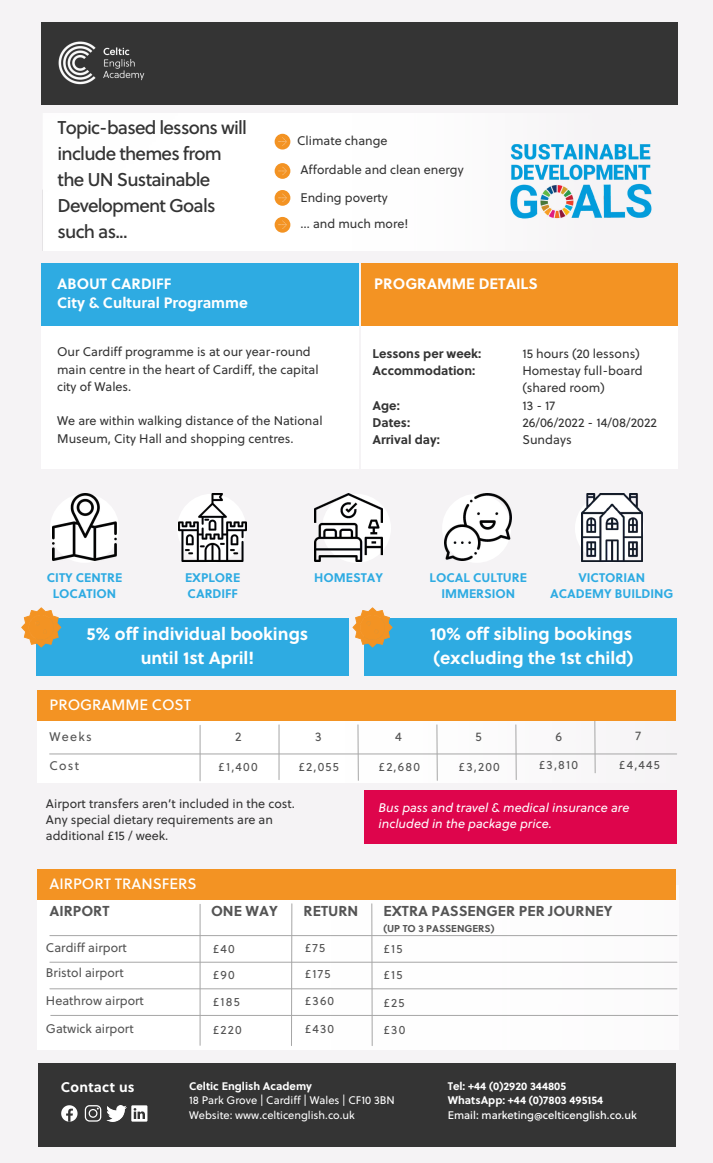
<style>
.page{position:relative;width:713px;height:1163px;background:#fff}
.page>*{position:absolute;margin:0;border:0;box-sizing:border-box;transform-origin:0 0}
.t1{font:18.5px/25.9px "Soleil Bk";letter-spacing:-.04em;color:#343434}
.t2{font:700 17.5px/24.4px "Soleil";color:#fff;text-align:center}
.t3{font:700 15.1px "Soleil";color:#fff}
.t4{font:700 15px/19.5px "Soleil";color:#fff}
.t5{font:15px "Soleil Bk";color:#fff}
.t6{font:700 14.35px "Soleil";color:#545454}
.t7{font:700 14px "Soleil";letter-spacing:.02em;color:#fff}
.t8{font:12.6px/17.4px "Soleil";color:#343434}
.t9{font:700 12.6px/17.4px "Soleil";color:#343434}
.t10{font:12.5px/17.2px "Soleil";color:#343434}
.t11{font:700 12.5px/16.1px "Soleil";color:#2eabe2;text-align:center}
.t12{font:12.5px "Soleil";color:#545454}
.t13{font:italic 12.5px/16.1px "Soleil";color:#fff}
.t14{font:12px "Soleil";letter-spacing:.1em;color:#545454}
.t15{font:11px/14.2px "Soleil";color:#fff}
.t16{font:700 11px/14.2px "Soleil";color:#fff}
.t17{font:11px "Soleil Bk";color:#fff}
.t18{font:700 10px "Soleil";color:#545454}
</style>
<div class="page">
<div style="left:0;top:0;width:712px;height:1162px;background:#f5f3f5"></div>
<div style="left:41px;top:22px;width:637px;height:82px;background:#343434"></div>
<img style="left:58px;top:41px;width:87px;height:44px">
<div style="left:38px;top:1063px;width:637px;height:83px;background:#343434"></div>
<svg style="left:61px;top:1105px;width:16px;height:16px"></svg>
<svg style="left:131px;top:1105px;width:16px;height:16px"></svg>
<svg style="left:85px;top:1105px;width:16px;height:16px"></svg>
<div style="left:42px;top:113px;width:368px;height:138px;background:#fff"></div>
<div style="left:274px;top:134px;width:16px;height:15px;background:#f39323;border-radius:50%"></div>
<svg style="left:278px;top:137px;width:9px;height:9px"></svg>
<svg style="left:274px;top:190px;width:16px;height:16px"></svg>
<svg style="left:278px;top:194px;width:9px;height:8px"></svg>
<svg style="left:274px;top:163px;width:16px;height:16px"></svg>
<svg style="left:278px;top:167px;width:9px;height:9px"></svg>
<svg style="left:274px;top:217px;width:16px;height:16px"></svg>
<svg style="left:278px;top:221px;width:9px;height:8px"></svg>
<img style="left:510px;top:144px;width:142px;height:75px">
<svg style="left:50px;top:494px;width:69px;height:69px"></svg>
<img style="left:179px;top:494px;width:67px;height:67px">
<div style="left:322px;top:494px;width:69px;height:69px;background:#fff;border-radius:50%"></div>
<img style="left:315px;top:494px;width:67px;height:67px">
<svg style="left:575px;top:494px;width:69px;height:69px"></svg>
<img style="left:581px;top:494px;width:61px;height:67px">
<div style="left:41px;top:263px;width:318px;height:63px;background:#2eabe2"></div>
<div style="left:41px;top:326px;width:318px;height:143px;background:#fff"></div>
<div style="left:361px;top:263px;width:316px;height:64px;background:#f39323"></div>
<div style="left:361px;top:326px;width:316px;height:143px;background:#fff"></div>
<img style="left:444px;top:494px;width:68px;height:67px">
<img style="left:53px;top:494px;width:63px;height:67px">
<div style="left:37px;top:885px;width:641px;height:164px;background:#fefefe"></div>
<svg style="left:291px;top:903px;width:1px;height:143px"></svg>
<hr style="left:200px;top:904px;width:1px;height:141px;background:#a6a6a6">
<svg style="left:371px;top:903px;width:2px;height:143px"></svg>
<hr style="left:50px;top:935px;width:626px;height:1px;background:#a6a6a6">
<hr style="left:50px;top:988px;width:626px;height:1px;background:#a6a6a6">
<hr style="left:50px;top:961px;width:626px;height:1px;background:#a6a6a6">
<hr style="left:51px;top:1015px;width:626px;height:1px;background:#a6a6a6">
<div style="left:37px;top:869px;width:638px;height:31px;background:#f39323"></div>
<div style="left:37px;top:618px;width:312px;height:57px;background:#2eabe2"></div>
<div style="left:364px;top:618px;width:312px;height:57px;background:#2eabe2"></div>
<img style="left:37px;top:706px;width:640px;height:77px">
<svg style="left:436px;top:724px;width:2px;height:57px"></svg>
<hr style="left:278px;top:725px;width:1px;height:54px;background:#a6a6a6">
<svg style="left:594px;top:721px;width:2px;height:52px"></svg>
<hr style="left:200px;top:725px;width:1px;height:56px;background:#a6a6a6">
<svg style="left:515px;top:724px;width:2px;height:56px"></svg>
<svg style="left:357px;top:724px;width:2px;height:57px"></svg>
<hr style="left:50px;top:753px;width:626px;height:1px;background:#a6a6a6">
<div style="left:37px;top:690px;width:638px;height:31px;background:#f39323"></div>
<div style="left:364px;top:790px;width:313px;height:54px;background:#de054c"></div>
<svg style="left:21px;top:607px;width:40px;height:40px"></svg>
<svg style="left:352px;top:607px;width:40px;height:40px"></svg>
<h1 class="t1" style="left:58px;top:117px;width:191px">Topic-based lessons will include themes from the UN Sustainable<br>Development Goals such as...</h1>
<p class="t4" style="left:57px;top:275px;width:192px">ABOUT CARDIFF<br>City &amp; Cultural Programme</p>
<p class="t10" style="left:297px;top:133px;width:92px">Climate change</p>
<p class="t10" style="left:300px;top:162px;width:165px">Affordable and clean energy</p>
<p class="t10" style="left:300px;top:190px;width:89px">Ending poverty</p>
<p class="t10" style="left:300px;top:216px;width:109px">… and much more!</p>
<p class="t3" style="left:374px;top:276px;width:165px">PROGRAMME DETAILS</p>
<p class="t10" style="left:57px;top:344px;width:263px">Our Cardiff programme is at our year-round main centre in the heart of Cardiff, the capital city of Wales.</p>
<p class="t10" style="left:57px;top:413px;width:267px">We are within walking distance of the National<br>Museum, City Hall and shopping centres.</p>
<p class="t9" style="left:372px;top:346px;width:110px">Lessons per week:<br>Accommodation:</p>
<p class="t9" style="left:372px;top:398px;width:69px">Age:<br>Dates:<br>Arrival day:</p>
<p class="t8" style="left:522px;top:346px;width:136px">15 hours (20 lessons)<br>Homestay full-board (shared room)<br>13 - 17<br>26/06/2022 - 14/08/2022<br>Sundays</p>
<p class="t11" style="left:47px;top:570px;width:77px">CITY CENTRE<br>LOCATION</p>
<p class="t11" style="left:185px;top:570px;width:57px;text-align:left">EXPLORE<br>CARDIFF</p>
<p class="t11" style="left:314px;top:570px;width:70px">HOMESTAY</p>
<p class="t11" style="left:550px;top:570px;width:125px">VICTORIAN<br>ACADEMY BUILDING</p>
<p class="t11" style="left:429px;top:570px;width:99px">LOCAL CULTURE<br>IMMERSION</p>
<h2 class="t2" style="left:87px;top:623px;width:223px">5% off individual bookings until 1st April!</h2>
<h2 class="t2" style="left:430px;top:623px;width:204px;text-align:left">10% off sibling bookings (excluding the 1st child)</h2>
<p class="t5" style="left:50px;top:698px;width:143px">PROGRAMME COST</p>
<p class="t12" style="left:50px;top:730px;width:44px">Weeks</p>
<p class="t12" style="left:50px;top:759px;width:31px">Cost</p>
<p class="t12" style="left:235px;top:730px;width:8px">2</p>
<p class="t14" style="left:218px;top:761px;width:41px">£1,400</p>
<p class="t12" style="left:315px;top:730px;width:8px">3</p>
<p class="t14" style="left:298px;top:761px;width:42px">£2,055</p>
<p class="t10" style="left:46px;top:796px;width:250px;line-height:16.1px">Airport transfers aren’t included in the cost.<br>Any special dietary requirements are an additional £15 / week.</p>
<p class="t5" style="left:50px;top:877px;width:148px">AIRPORT TRANSFERS</p>
<p class="t12" style="left:395px;top:730px;width:8px">4</p>
<p class="t14" style="left:378px;top:761px;width:43px">£2,680</p>
<p class="t12" style="left:475px;top:730px;width:8px">5</p>
<p class="t14" style="left:458px;top:761px;width:43px">£3,200</p>
<p class="t12" style="left:555px;top:730px;width:8px">6</p>
<p class="t14" style="left:538px;top:759px;width:41px">£3,810</p>
<p class="t12" style="left:635px;top:730px;width:7px">7</p>
<p class="t14" style="left:618px;top:759px;width:42px">£4,445</p>
<p class="t13" style="left:378px;top:801px;width:252px">Bus pass and travel &amp; medical insurance are included in the package price.</p>
<p class="t6" style="left:50px;top:904px;width:61px">AIRPORT</p>
<p class="t6" style="left:211px;top:904px;width:68px">ONE WAY</p>
<p class="t6" style="left:303px;top:904px;width:56px">RETURN</p>
<p class="t6" style="left:383px;top:904px;width:230px">EXTRA PASSENGER PER JOURNEY</p>
<p class="t18" style="left:383px;top:923px;width:112px">(UP TO 3 PASSENGERS)</p>
<p class="t14" style="left:213px;top:943px;width:24px">£40</p>
<p class="t14" style="left:305px;top:942px;width:22px">£75</p>
<p class="t14" style="left:383px;top:943px;width:21px">£15</p>
<p class="t14" style="left:213px;top:968px;width:24px">£90</p>
<p class="t14" style="left:305px;top:968px;width:27px">£175</p>
<p class="t14" style="left:383px;top:969px;width:21px">£15</p>
<p class="t14" style="left:213px;top:996px;width:29px">£185</p>
<p class="t14" style="left:305px;top:995px;width:31px">£360</p>
<p class="t14" style="left:383px;top:997px;width:23px">£25</p>
<p class="t14" style="left:213px;top:1024px;width:31px">£220</p>
<p class="t14" style="left:305px;top:1023px;width:31px">£430</p>
<p class="t14" style="left:383px;top:1024px;width:23px">£30</p>
<p class="t12" style="left:46px;top:941px;width:82px">Cardiff airport</p>
<p class="t12" style="left:46px;top:967px;width:79px">Bristol airport</p>
<p class="t12" style="left:46px;top:994px;width:99px">Heathrow airport</p>
<p class="t12" style="left:46px;top:1022px;width:89px">Gatwick airport</p>
<p class="t7" style="left:61px;top:1081px;width:75px">Contact us</p>
<p class="t16" style="left:447px;top:1080px;width:157px">Tel: +44 (0)2920 344805<br>WhatsApp: +44 (0)7803 495154</p>
<p class="t17" style="left:447px;top:1109px;width:190px">Email: marketing@celticenglish.co.uk</p>
<p class="t16" style="left:189px;top:1080px;width:124px">Celtic English Academy</p>
<p class="t15" style="left:189px;top:1094px;width:207px">18 Park Grove | Cardiff | Wales | CF10 3BN<br>Website: www.celticenglish.co.uk</p>
<p class="t16" style="left:447px;top:1080px;width:87px">Marketing Team</p>
<p class="t15" style="left:447px;top:1094px;width:117px">Tel: +44 (0)2920 344805</p>
<p class="t15" style="left:588px;top:1108px;width:48px">lish.co.uk</p>
</div>
